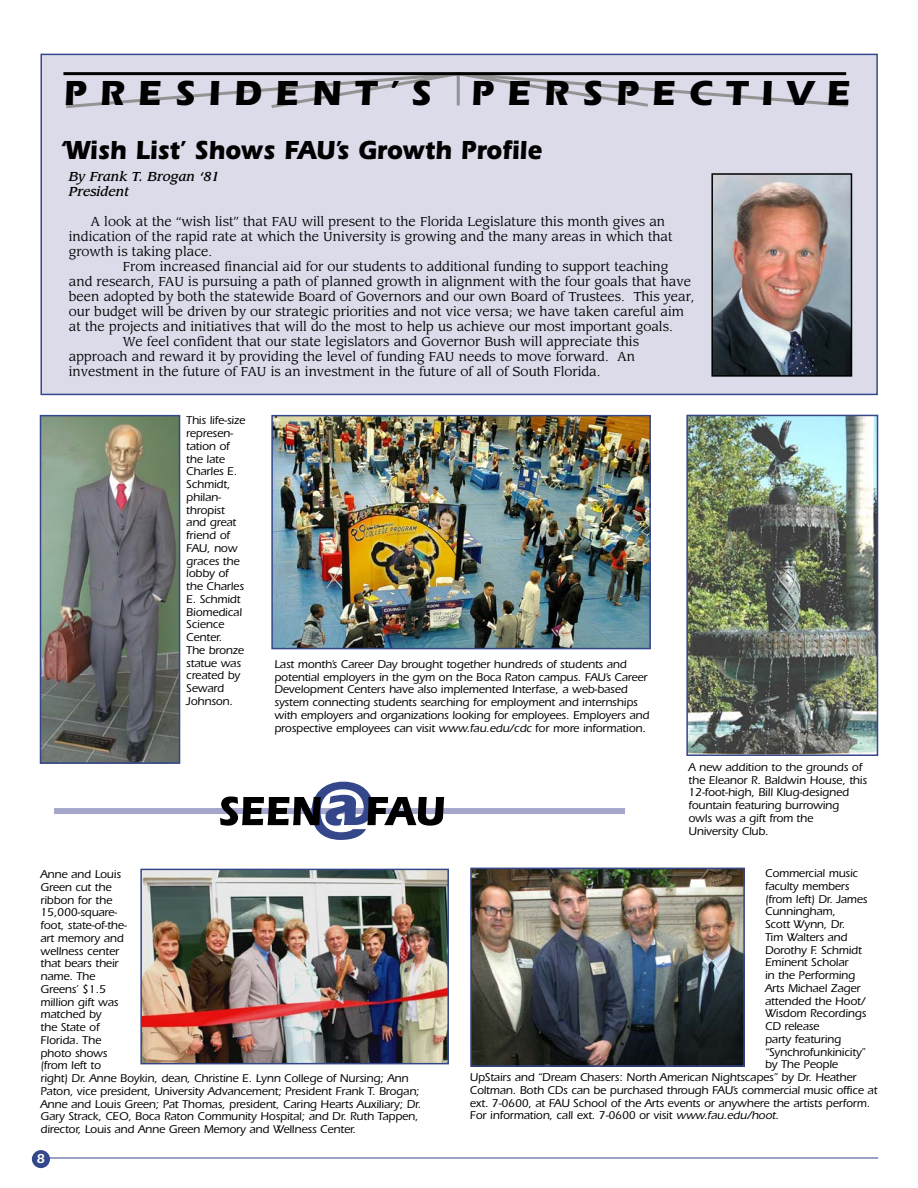
<style>
.page{position:relative;width:918px;height:1188px;background:#fff}
.page>*{position:absolute;margin:0;border:0;box-sizing:border-box;transform-origin:0 0}
.t1{font:700 36px "Itc Eras";letter-spacing:.36em;color:#000}
.t2{font:700 27px "Itc Eras";color:#000;scale:.9 1}
.t3{font:600 13.5px "Itc Eras";color:#fff}
.t4{font:12.75px "Leawood";color:#000}
.t5{font:italic 500 12.75px/15px "Leawood";color:#000}
.t6{font:500 11.7px/12.8px "Itc Eras";letter-spacing:-.01em;color:#000}
</style>
<div class="page">
<div style="left:32px;top:1150px;width:18px;height:18px;background:#35478b;border-radius:50%"></div>
<hr style="left:48px;top:1158px;width:830px;height:1px;background:#35478b">
<div style="left:54px;top:808px;width:571px;height:6px;background:#a4a7cb"></div>
<div style="left:41px;top:54px;width:836px;height:340px;background:#dbdbea"></div>
<div style="left:40px;top:54px;width:838px;height:341px;border:2px solid #35478b"></div>
<svg style="left:63px;top:72px;width:785px;height:36px"></svg>
<hr style="left:63px;top:72px;width:783px;height:3px;background:#000">
<img style="left:714px;top:176px;width:135px;height:198px">
<div style="left:711px;top:173px;width:141px;height:204px;border:2px solid #000"></div>
<svg style="left:220px;top:782px;width:224px;height:58px"></svg>
<img style="left:274px;top:418px;width:374px;height:228px">
<div style="left:271px;top:415px;width:380px;height:234px;border:2px solid #35478b"></div>
<img style="left:689px;top:418px;width:186px;height:335px">
<div style="left:686px;top:415px;width:192px;height:341px;border:2px solid #35478b"></div>
<img style="left:473px;top:871px;width:269px;height:193px">
<div style="left:470px;top:868px;width:275px;height:199px;border:2px solid #35478b"></div>
<img style="left:43px;top:418px;width:134px;height:343px">
<div style="left:40px;top:415px;width:140px;height:349px;border:2px solid #35478b"></div>
<img style="left:143px;top:872px;width:303px;height:189px">
<div style="left:140px;top:869px;width:309px;height:195px;border:2px solid #35478b"></div>
<p class="t1" style="left:63px;top:81px;width:789px">PRESIDENT’S PERSPECTIVE</p>
<p class="t2" style="left:60px;top:141px;width:536px">‘Wish List’ Shows FAU’s Growth Profile</p>
<p class="t5" style="left:69px;top:171px;width:152px">By Frank T. Brogan ‘81<br>President</p>
<p class="t4" style="left:90px;top:216px;width:576px">A look at the “wish list” that FAU will present to the Florida Legislature this month gives an</p>
<p class="t4" style="left:69px;top:231px;width:605px">indication of the rapid rate at which the University is growing and the many areas in which that</p>
<p class="t4" style="left:69px;top:246px;width:145px">growth is taking place.</p>
<p class="t4" style="left:123px;top:261px;width:547px">From increased financial aid for our students to additional funding to support teaching</p>
<p class="t4" style="left:69px;top:276px;width:624px">and research, FAU is pursuing a path of planned growth in alignment with the four goals that have</p>
<p class="t4" style="left:69px;top:291px;width:627px">been adopted by both the statewide Board of Governors and our own Board of Trustees. This year,</p>
<p class="t4" style="left:69px;top:306px;width:617px">our budget will be driven by our strategic priorities and not vice versa; we have taken careful aim</p>
<p class="t4" style="left:69px;top:321px;width:606px">at the projects and initiatives that will do the most to help us achieve our most important goals.</p>
<p class="t4" style="left:123px;top:336px;width:518px">We feel confident that our state legislators and Governor Bush will appreciate this</p>
<p class="t4" style="left:69px;top:351px;width:568px">approach and reward it by providing the level of funding FAU needs to move forward. An</p>
<p class="t4" style="left:69px;top:366px;width:533px">investment in the future of FAU is an investment in the future of all of South Florida.</p>
<p class="t6" style="left:186px;top:415px;width:61px">This life-size represen&shy;tation of the late<br>Charles E.<br>Schmidt, philan&shy;thropist and great friend of<br>FAU, now graces the lobby of the Charles<br>E. Schmidt<br>Biomedical<br>Science<br>Center.<br>The bronze statue was created by<br>Seward<br>Johnson.</p>
<p class="t6" style="left:274px;top:659px;width:376px">Last month’s Career Day brought together hundreds of students and potential employers in the gym on the Boca Raton campus. FAU’s Career Development Centers have also implemented Interfase, a web-based system connecting students searching for employment and internships with employers and organizations looking for employees. Employers and prospective employees can visit www.fau.edu/cdc for more information.</p>
<p class="t6" style="left:689px;top:762px;width:180px">A new addition to the grounds of the Eleanor R. Baldwin House, this<br>12-foot-high, Bill Klug-designed fountain featuring burrowing<br>owls was a gift from the<br>University Club.</p>
<p class="t6" style="left:40px;top:869px;width:382px">Anne and Louis<br>Green cut the<br>ribbon for the<br>15,000-square-<br>foot, state-of-the-<br>art memory and<br>wellness center<br>that bears their<br>name. The<br>Greens’ $1.5<br>million gift was<br>matched by<br>the State of<br>Florida. The<br>photo shows<br>(from left to<br>right) Dr. Anne Boykin, dean, Christine E. Lynn College of Nursing; Ann<br>Paton, vice president, University Advancement; President Frank T. Brogan;<br>Anne and Louis Green; Pat Thomas, president, Caring Hearts Auxiliary; Dr.<br>Gary Strack, CEO, Boca Raton Community Hospital; and Dr. Ruth Tappen, director, Louis and Anne Green Memory and Wellness Center.</p>
<p class="t3" style="left:37px;top:1153px;width:10px">8</p>
<p class="t6" style="left:765px;top:868px;width:95px">Commercial music</p>
<p class="t6" style="left:765px;top:881px;width:86px">faculty members</p>
<p class="t6" style="left:765px;top:894px;width:104px">(from left) Dr. James</p>
<p class="t6" style="left:765px;top:906px;width:72px">Cunningham,</p>
<p class="t6" style="left:765px;top:919px;width:82px">Scott Wynn, Dr.</p>
<p class="t6" style="left:765px;top:932px;width:84px">Tim Walters and</p>
<p class="t6" style="left:765px;top:945px;width:98px">Dorothy F. Schmidt</p>
<p class="t6" style="left:765px;top:957px;width:85px">Eminent Scholar</p>
<p class="t6" style="left:765px;top:970px;width:92px">in the Performing</p>
<p class="t6" style="left:765px;top:983px;width:97px">Arts Michael Zager</p>
<p class="t6" style="left:765px;top:996px;width:102px">attended the Hoot/</p>
<p class="t6" style="left:765px;top:1008px;width:103px">Wisdom Recordings</p>
<p class="t6" style="left:765px;top:1021px;width:56px">CD release</p>
<p class="t6" style="left:765px;top:1034px;width:78px">party featuring</p>
<p class="t6" style="left:765px;top:1047px;width:102px">“Synchrofunkinicity”</p>
<p class="t6" style="left:765px;top:1059px;width:74px">by The People</p>
<p class="t6" style="left:470px;top:1072px;width:388px">UpStairs and “Dream Chasers: North American Nightscapes” by Dr. Heather</p>
<p class="t6" style="left:470px;top:1085px;width:409px">Coltman. Both CDs can be purchased through FAU’s commercial music office at</p>
<p class="t6" style="left:470px;top:1098px;width:402px">ext. 7-0600, at FAU School of the Arts events or anywhere the artists perform.</p>
<p class="t6" style="left:470px;top:1110px;width:311px">For information, call ext. 7-0600 or visit www.fau.edu/hoot.</p>
</div>
